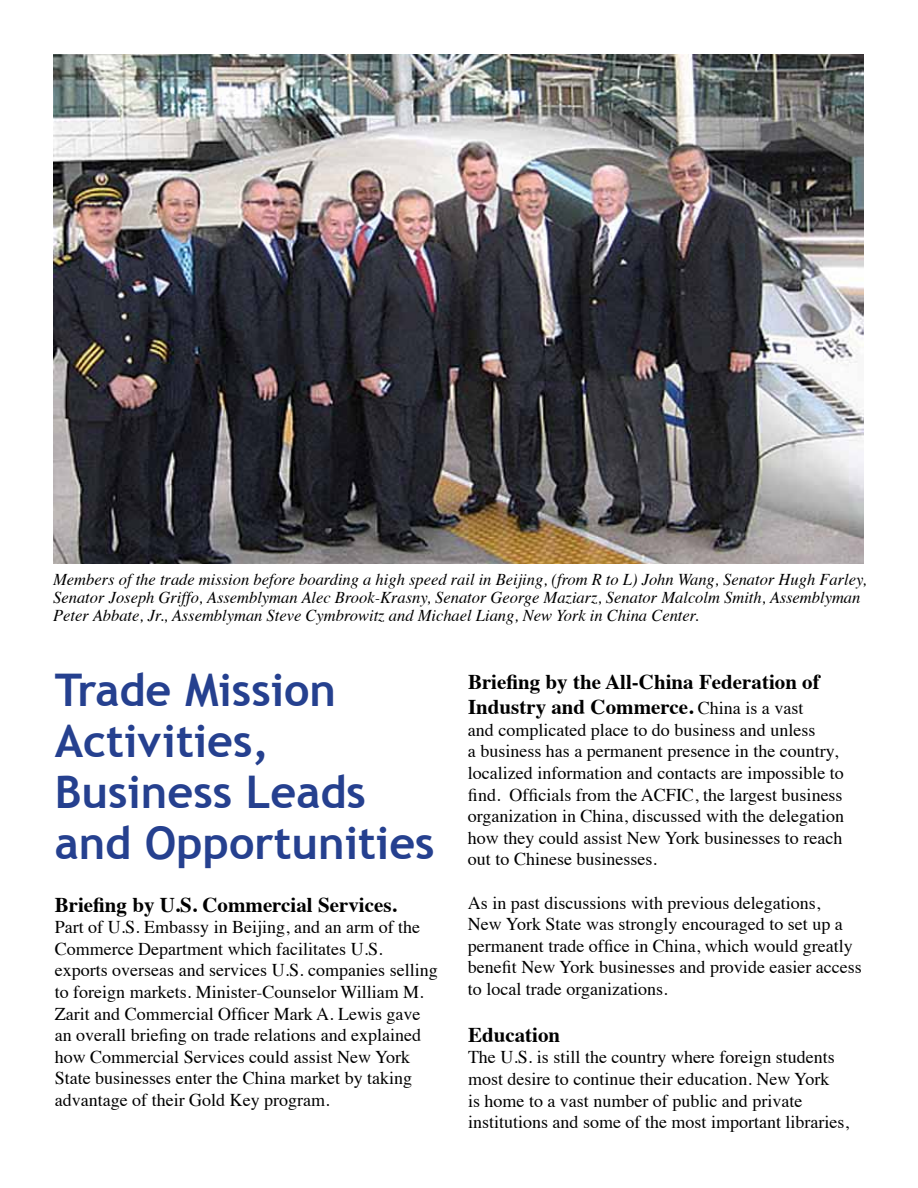
<style>
.page{position:relative;width:918px;height:1188px;background:#fff}
.page>*{position:absolute;margin:0;border:0;box-sizing:border-box;transform-origin:0 0}
.t1{font:700 45px/51px "Trebuchet MS";color:#25408f}
.t2{font:700 21px/25.2px "Times";color:#000}
.t3{font:18px/21.6px "Times";color:#000}
.t4{font:italic 16.5px/18px "Times";color:#000}
.s1{font-weight:400;font-size:18px}
</style>
<div class="page">
<img style="left:53px;top:55px;width:810px;height:509px">
<p class="t4" style="left:53px;top:570px;width:815px">Members of the trade mission before boarding a high speed rail in Beijing, (from R to L) John Wang, Senator Hugh Farley,<br>Senator Joseph Griffo, Assemblyman Alec Brook-Krasny, Senator George Maziarz, Senator Malcolm Smith, Assemblyman<br>Peter Abbate, Jr., Assemblyman Steve Cymbrowitz and Michael Liang, New York in China Center.</p>
<h1 class="t1" style="left:55px;top:665px;width:381px">Trade Mission<br>Activities,<br>Business Leads and Opportunities</h1>
<p class="t2" style="left:55px;top:890px;width:344px">Briefing by U.S. Commercial Services.</p>
<p class="t3" style="left:55px;top:915px;width:384px">Part of U.S. Embassy in Beijing, and an arm of the Commerce Department which facilitates U.S. exports overseas and services U.S. companies selling to foreign markets. Minister-Counselor William M.<br>Zarit and Commercial Officer Mark A. Lewis gave an overall briefing on trade relations and explained how Commercial Services could assist New York State businesses enter the China market by taking advantage of their Gold Key program.</p>
<p class="t2" style="left:468px;top:667px;width:353px">Briefing by the All-China Federation of<br>Industry and Commerce. <span class="s1">China is a vast</span></p>
<p class="t3" style="left:468px;top:717px;width:378px">and complicated place to do business and unless<br>a business has a permanent presence in the country, localized information and contacts are impossible to find. Officials from the ACFIC, the largest business organization in China, discussed with the delegation how they could assist New York businesses to reach out to Chinese businesses.</p>
<p class="t3" style="left:468px;top:890px;width:395px">As in past discussions with previous delegations,<br>New York State was strongly encouraged to set up a permanent trade office in China, which would greatly benefit New York businesses and provide easier access to local trade organizations.</p>
<p class="t2" style="left:468px;top:1020px;width:94px">Education</p>
<p class="t3" style="left:468px;top:1045px;width:383px">The U.S. is still the country where foreign students most desire to continue their education. New York<br>is home to a vast number of public and private institutions and some of the most important libraries,</p>
</div>
